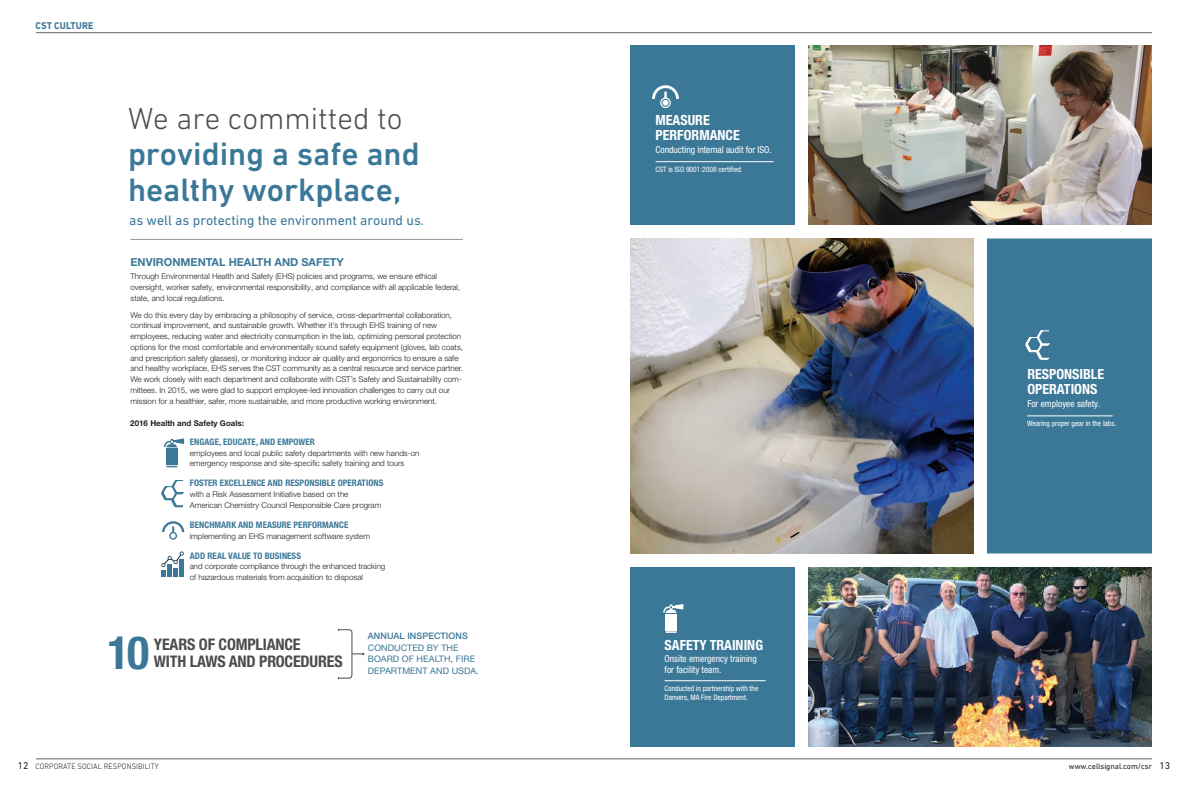
<style>
.page{position:relative;width:1188px;height:792px;background:#fff}
.page>*{position:absolute;margin:0;border:0;box-sizing:border-box;transform-origin:0 0}
.CSR_Callout_Caption{font:700 condensed 46px "Helvetica Neue LTW1 G";color:#3b7898}
.CSR_Body_Text{font:500 33px/36px "DIN Next W1 G";color:#3b7898}
.CSR_Body_Text-2{font:300 31px "DIN Next W1 G";color:#4b4c4d}
.CSR_Callout_Caption-2{font:700 condensed 16px/17px "Helvetica Neue LTW1 G";letter-spacing:-.01em;color:#4b4c4d}
.CSR_Callout_Caption-3{font:700 condensed 14px/15px "Helvetica Neue LTW1 G";color:#fff}
.CSR_Body_Text-3{font:14px "DIN Next W1 G";color:#3b7898}
.CSR_Body_Header2{font:700 11px "Helvetica Neue LTW1 G";color:#3b7898}
.Cover_Sub-Title{font:700 10px "DIN Next W1 G";letter-spacing:.01em;color:#3b7898;scale:.95 1}
.CSR_Callout_Caption-4{font:condensed 9.5px/11.4px "Helvetica Neue LTW1 G";color:#fff}
.CSR_Bullet_Point_Hea{font:700 condensed 9px "Helvetica Neue LTW1 G";letter-spacing:.01em;color:#3b7898}
.CSR_Subheader{font:9px/11.5px "Helvetica Neue LTW1 G";letter-spacing:.01em;color:#3b7898}
.CSR_Body_Text-4{font:300 8px/10.8px "Helvetica Neue LTW1 G";color:#231f20}
.CSR_Bullet_Points{font:300 8px/10.8px "Helvetica Neue LTW1 G";color:#231f20}
.t1{font:300 8px "DIN Next W1 G";letter-spacing:.01em;color:#231f20;scale:.95 1}
.CSR_Body_Text-5{font:700 8px "Helvetica Neue LTW1 G";color:#231f20}
.t2{font:8px "DIN Next W1 G";color:#231f20}
.Bottom_Line{font:condensed 7.5px/9px "Helvetica Neue LTW1 G";color:#fff}
.s1{font-weight:500}
.s2{font-weight:400;font-size:10px}
.s3{font-size:10px}
</style>
<div class="page">
<hr style="left:36px;top:33px;width:1116px;height:1px;background:#636366">
<hr style="left:36px;top:759px;width:1116px;height:1px;background:#636366">
<img style="left:630px;top:238px;width:344px;height:316px">
<div style="left:987px;top:238px;width:165px;height:316px;background:#3b7898;border:1px solid #3b7898"></div>
<img style="left:808px;top:567px;width:344px;height:180px">
<div style="left:630px;top:567px;width:165px;height:180px;background:#3b7898"></div>
<img style="left:808px;top:45px;width:344px;height:180px">
<div style="left:630px;top:45px;width:165px;height:180px;background:#3b7898"></div>
<hr style="left:130px;top:239px;width:333px;height:1px;background:#939598">
<div style="left:666px;top:614px;width:11px;height:16px;background:#fff"></div>
<svg style="left:666px;top:631px;width:11px;height:2px"></svg>
<svg style="left:663px;top:604px;width:20px;height:9px"></svg>
<hr style="left:665px;top:681px;width:101px;height:1px;background:#fff">
<div style="left:652px;top:85px;width:27px;height:27px;border:3px solid #fff;border-radius:50%"></div>
<div style="left:652px;top:99px;width:28px;height:14px;background:#3b7898"></div>
<div style="left:660px;top:98px;width:11px;height:10px;border:1px solid #fff;border-radius:50%"></div>
<svg style="left:663px;top:91px;width:6px;height:15px"></svg>
<hr style="left:656px;top:162px;width:118px;height:1px;background:#fff">
<svg style="left:1026px;top:331px;width:24px;height:29px"></svg>
<hr style="left:1027px;top:416px;width:86px;height:1px;background:#fff">
<svg style="left:162px;top:480px;width:22px;height:27px"></svg>
<div style="left:166px;top:448px;width:11px;height:17px;background:#3b7898"></div>
<svg style="left:164px;top:438px;width:20px;height:9px"></svg>
<svg style="left:161px;top:551px;width:23px;height:26px"></svg>
<div style="left:162px;top:521px;width:22px;height:22px;border:2px solid #3b7898;border-radius:50%"></div>
<div style="left:162px;top:532px;width:23px;height:12px;background:#fff"></div>
<svg style="left:169px;top:532px;width:8px;height:8px"></svg>
<svg style="left:171px;top:526px;width:5px;height:12px"></svg>
<svg style="left:338px;top:629px;width:26px;height:50px"></svg>
<p class="Cover_Sub-Title" style="left:36px;top:20px;width:63px">CST CULTURE</p>
<p class="CSR_Body_Text-2" style="left:128px;top:101px;width:276px">We are committed to</p>
<p class="CSR_Body_Text" style="left:128px;top:136px;width:293px">providing a safe and healthy workplace,</p>
<p class="CSR_Body_Text-3" style="left:129px;top:213px;width:297px">as well as protecting the environment around us.</p>
<p class="CSR_Body_Header2" style="left:130px;top:255px;width:215px">ENVIRONMENTAL HEALTH AND SAFETY</p>
<p class="CSR_Body_Text-4" style="left:130px;top:271px;width:331px">Through Environmental Health and Safety (EHS) policies and programs, we ensure ethical oversight, worker safety, environmental responsibility, and compliance with all applicable federal, state, and local regulations.</p>
<p class="CSR_Body_Text-4" style="left:130px;top:309px;width:334px">We do this every day by embracing a philosophy of service, cross-departmental collaboration, continual improvement, and sustainable growth. Whether it’s through EHS training of new employees, reducing water and electricity consumption in the lab, optimizing personal protection options for the most comfortable and environmentally sound safety equipment (gloves, lab coats, and prescription safety glasses), or monitoring indoor air quality and ergonomics to ensure a safe and healthy workplace, EHS serves the CST community as a central resource and service partner.<br>We work closely with each department and collaborate with CST’s Safety and Sustainability com&shy;mittees. In 2015, we were glad to support employee-led innovation challenges to carry out our mission for a healthier, safer, more sustainable, and more productive working environment.</p>
<p class="CSR_Body_Text-5" style="left:130px;top:418px;width:115px">2016 Health and Safety Goals:</p>
<p class="CSR_Bullet_Point_Hea" style="left:190px;top:436px;width:126px">ENGAGE, EDUCATE, AND EMPOWER</p>
<p class="CSR_Bullet_Points" style="left:190px;top:447px;width:231px">employees and local public safety departments with new hands-on emergency response and site-specific safety training and tours</p>
<p class="CSR_Bullet_Point_Hea" style="left:190px;top:478px;width:195px">FOSTER EXCELLENCE AND RESPONSIBLE OPERATIONS</p>
<p class="CSR_Bullet_Points" style="left:190px;top:489px;width:193px">with a Risk Assessment Initiative based on the<br>American Chemistry Council Responsible Care program</p>
<p class="CSR_Bullet_Point_Hea" style="left:190px;top:519px;width:160px">BENCHMARK AND MEASURE PERFORMANCE</p>
<p class="CSR_Bullet_Points" style="left:190px;top:530px;width:182px">implementing an EHS management software system</p>
<p class="CSR_Bullet_Point_Hea" style="left:190px;top:550px;width:113px">ADD REAL VALUE TO BUSINESS</p>
<p class="CSR_Bullet_Points" style="left:190px;top:561px;width:197px">and corporate compliance through the enhanced tracking of hazardous materials from acquisition to disposal</p>
<p class="CSR_Callout_Caption" style="left:107px;top:625px;width:43px">10</p>
<p class="CSR_Callout_Caption-2" style="left:154px;top:636px;width:190px">YEARS OF COMPLIANCE<br>WITH LAWS AND PROCEDURES</p>
<p class="CSR_Subheader" style="left:368px;top:630px;width:109px"><span class="s1">ANNUAL INSPECTIONS<br></span>CONDUCTED BY THE<br>BOARD OF HEALTH, FIRE</p>
<p class="CSR_Subheader" style="left:368px;top:664px;width:112px">DEPARTMENT AND USDA.</p>
<p class="CSR_Callout_Caption-3" style="left:656px;top:112px;width:86px">MEASURE<br>PERFORMANCE</p>
<p class="CSR_Callout_Caption-4" style="left:656px;top:144px;width:118px">Conducting internal audit for ISO.</p>
<p class="Bottom_Line" style="left:655px;top:165px;width:89px">CST is ISO 9001:2008 certified.</p>
<p class="CSR_Callout_Caption-3" style="left:665px;top:638px;width:100px">SAFETY TRAINING</p>
<p class="CSR_Callout_Caption-4" style="left:665px;top:653px;width:94px">Onsite emergency training for facility team.</p>
<p class="Bottom_Line" style="left:665px;top:684px;width:95px">Conducted in partnership with the<br>Danvers, MA Fire Department.</p>
<p class="CSR_Callout_Caption-3" style="left:1027px;top:367px;width:78px">RESPONSIBLE<br>OPERATIONS</p>
<p class="CSR_Callout_Caption-4" style="left:1027px;top:398px;width:74px">For employee safety.</p>
<p class="Bottom_Line" style="left:1027px;top:419px;width:90px">Wearing proper gear in the labs.</p>
<p class="t1" style="left:18px;top:761px;width:150px"><span class="s2">12</span> CORPORATE SOCIAL RESPONSIBILITY</p>
<p class="t2" style="left:1069px;top:761px;width:103px">www.cellsignal.com/csr <span class="s3">13</span></p>
</div>
